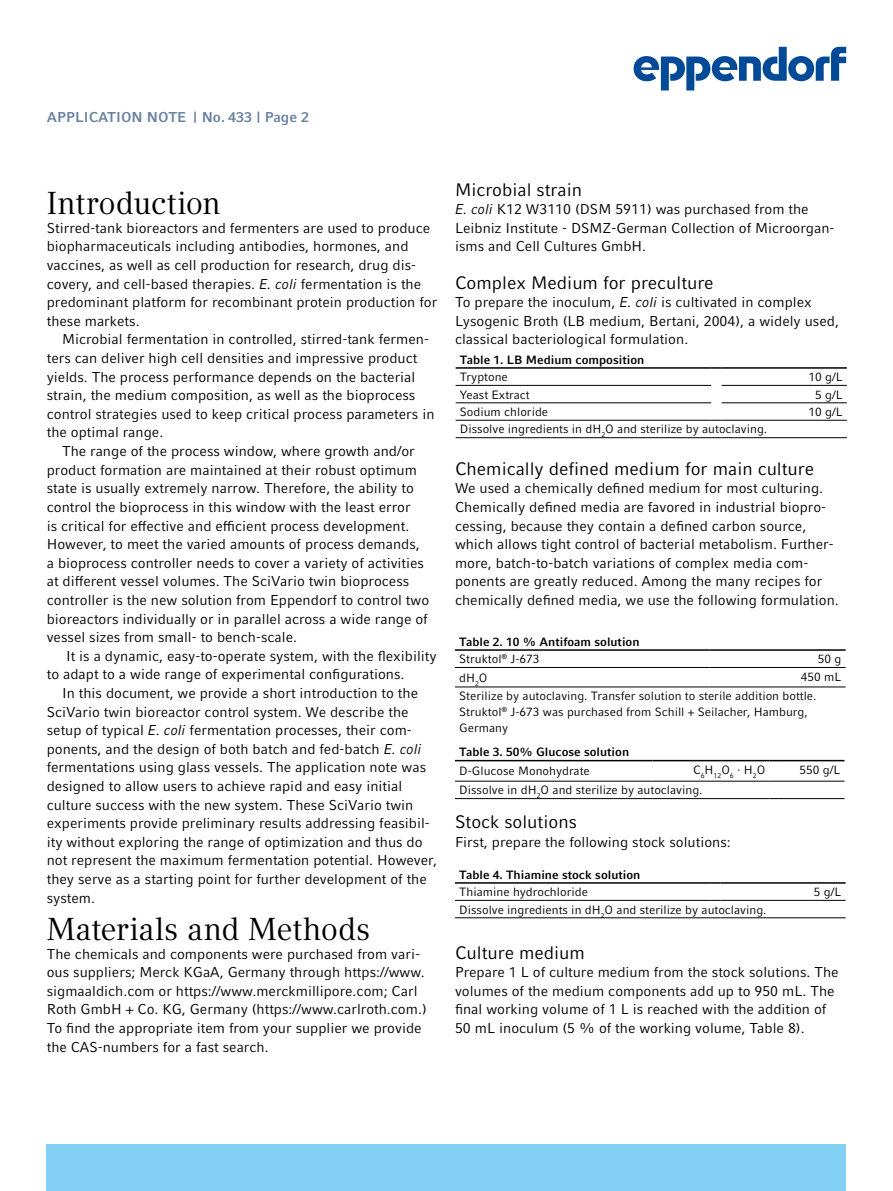
<style>
.page{position:relative;width:893px;height:1191px;background:#fff}
.page>*{position:absolute;margin:0;border:0;box-sizing:border-box;transform-origin:0 0}
.t1{font:31.5px "Compatil Textfor Eppendorf";letter-spacing:-.005em;color:#000}
.t2{font:18px "Compatil Factfor Eppendorf";color:#000}
.t3{font:14.25px/18.6px "Compatil Factfor Eppendorf";color:#000}
.t4{font:700 14.25px "Compatil Factfor Eppendorf";color:#6881a2}
.t5{font:12px/19.5px "Compatil Factfor Eppendorf";color:#000}
.t6{font:700 12px/17.4px "Compatil Factfor Eppendorf";color:#000}
.s1{font-style:italic}
.s2{font-weight:400}
</style>
<div class="page">
<hr style="left:456px;top:385px;width:255px;height:1px;background:#000">
<hr style="left:722px;top:385px;width:125px;height:1px;background:#000">
<hr style="left:456px;top:402px;width:255px;height:1px;background:#000">
<hr style="left:722px;top:402px;width:125px;height:1px;background:#000">
<hr style="left:456px;top:420px;width:255px;height:1px;background:#000">
<hr style="left:722px;top:420px;width:125px;height:1px;background:#000">
<hr style="left:456px;top:437px;width:255px;height:1px;background:#000">
<hr style="left:722px;top:437px;width:125px;height:1px;background:#000">
<hr style="left:456px;top:367px;width:255px;height:2px;background:#000">
<svg style="left:711px;top:367px;width:11px;height:2px"></svg>
<hr style="left:722px;top:367px;width:125px;height:2px;background:#000">
<hr style="left:455px;top:667px;width:254px;height:1px;background:#000">
<hr style="left:720px;top:667px;width:126px;height:1px;background:#000">
<hr style="left:455px;top:686px;width:254px;height:1px;background:#000">
<hr style="left:720px;top:686px;width:126px;height:1px;background:#000">
<hr style="left:455px;top:649px;width:254px;height:2px;background:#000">
<svg style="left:709px;top:649px;width:11px;height:2px"></svg>
<hr style="left:720px;top:649px;width:126px;height:2px;background:#000">
<hr style="left:455px;top:780px;width:187px;height:1px;background:#000">
<hr style="left:653px;top:780px;width:116px;height:1px;background:#000">
<hr style="left:778px;top:780px;width:66px;height:1px;background:#000">
<hr style="left:455px;top:798px;width:187px;height:1px;background:#000">
<hr style="left:653px;top:798px;width:116px;height:1px;background:#000">
<hr style="left:778px;top:798px;width:66px;height:1px;background:#000">
<hr style="left:455px;top:760px;width:187px;height:1px;background:#000">
<hr style="left:653px;top:760px;width:116px;height:1px;background:#000">
<hr style="left:778px;top:760px;width:66px;height:1px;background:#000">
<hr style="left:455px;top:900px;width:255px;height:1px;background:#000">
<hr style="left:721px;top:900px;width:125px;height:1px;background:#000">
<hr style="left:455px;top:917px;width:255px;height:1px;background:#000">
<hr style="left:721px;top:917px;width:125px;height:1px;background:#000">
<hr style="left:455px;top:882px;width:255px;height:1px;background:#000">
<hr style="left:721px;top:882px;width:125px;height:1px;background:#000">
<div style="left:47px;top:1144px;width:799px;height:47px;background:#83d0f5"></div>
<svg style="left:634px;top:47px;width:212px;height:43px"></svg>
<p class="t4" style="left:47px;top:108px;width:264px">APPLICATION NOTE | No. 433 | Page 2</p>
<h1 class="t1" style="left:47px;top:185px;width:175px">Introduction</h1>
<p class="t3" style="left:47px;top:219px;width:392px">Stirred-tank bioreactors and fermenters are used to produce biopharmaceuticals including antibodies, hormones, and vaccines, as well as cell production for research, drug dis&shy;covery, and cell-based therapies. <span class="s1">E. coli</span> fermentation is the predominant platform for recombinant protein production for these markets.</p>
<p class="t3" style="left:47px;top:330px;width:389px;text-indent:15px">Microbial fermentation in controlled, stirred-tank fermen&shy;ters can deliver high cell densities and impressive product yields. The process performance depends on the bacterial strain, the medium composition, as well as the bioprocess control strategies used to keep critical process parameters in the optimal range.</p>
<p class="t3" style="left:47px;top:442px;width:384px;text-indent:15px">The range of the process window, where growth and/or product formation are maintained at their robust optimum state is usually extremely narrow. Therefore, the ability to control the bioprocess in this window with the least error<br>is critical for effective and efficient process development.<br>However, to meet the varied amounts of process demands, a bioprocess controller needs to cover a variety of activities at different vessel volumes. The SciVario twin bioprocess controller is the new solution from Eppendorf to control two bioreactors individually or in parallel across a wide range of vessel sizes from small- to bench-scale.</p>
<p class="t3" style="left:47px;top:646px;width:391px;text-indent:19px">It is a dynamic, easy-to-operate system, with the flexibility to adapt to a wide range of experimental configurations.</p>
<p class="t3" style="left:47px;top:683px;width:392px;text-indent:15px">In this document, we provide a short introduction to the SciVario twin bioreactor control system. We describe the setup of typical <span class="s1">E. coli</span> fermentation processes, their com&shy;ponents, and the design of both batch and fed-batch <span class="s1">E. coli </span>fermentations using glass vessels. The application note was designed to allow users to achieve rapid and easy initial culture success with the new system. These SciVario twin experiments provide preliminary results addressing feasibil&shy;ity without exploring the range of optimization and thus do not represent the maximum fermentation potential. However, they serve as a starting point for further development of the system.</p>
<h1 class="t1" style="left:47px;top:910px;width:325px">Materials and Methods</h1>
<p class="t3" style="left:47px;top:944px;width:381px">The chemicals and components were purchased from vari&shy;ous suppliers; Merck KGaA, Germany through https://www. sigmaaldich.com or https://www.merckmillipore.com; Carl Roth GmbH + Co. KG, Germany (https://www.carlroth.com.)<br>To find the appropriate item from your supplier we provide the CAS-numbers for a fast search.</p>
<p class="t2" style="left:455px;top:179px;width:129px">Microbial strain</p>
<p class="t3" style="left:455px;top:200px;width:381px"><span class="s1">E. coli</span> K12 W3110 (DSM 5911) was purchased from the<br>Leibniz Institute - DSMZ-German Collection of Microorgan&shy;isms and Cell Cultures GmbH.</p>
<p class="t2" style="left:455px;top:272px;width:260px">Complex Medium for preculture</p>
<p class="t3" style="left:455px;top:293px;width:385px">To prepare the inoculum, <span class="s1">E. coli</span> is cultivated in complex<br>Lysogenic Broth (LB medium, Bertani, 2004), a widely used, classical bacteriological formulation.</p>
<p class="t6" style="left:460px;top:351px;width:186px">Table 1. LB Medium composition</p>
<p class="t5" style="left:460px;top:367px;width:49px">Tryptone</p>
<p class="t5" style="left:808px;top:367px;width:36px">10 g/L</p>
<p class="t5" style="left:460px;top:385px;width:71px">Yeast Extract</p>
<p class="t5" style="left:815px;top:385px;width:29px">5 g/L</p>
<p class="t5" style="left:460px;top:402px;width:90px">Sodium chloride</p>
<p class="t5" style="left:808px;top:402px;width:36px">10 g/L</p>
<p class="t5" style="left:460px;top:419px;width:309px">Dissolve ingredients in dH<sub>2</sub>O and sterilize by autoclaving.</p>
<p class="t2" style="left:455px;top:458px;width:361px">Chemically defined medium for main culture</p>
<p class="t3" style="left:455px;top:479px;width:385px">We used a chemically defined medium for most culturing.<br>Chemically defined media are favored in industrial biopro&shy;cessing, because they contain a defined carbon source, which allows tight control of bacterial metabolism. Further&shy;more, batch-to-batch variations of complex media com&shy;ponents are greatly reduced. Among the many recipes for chemically defined media, we use the following formulation.</p>
<p class="t6" style="left:459px;top:633px;width:182px">Table 2. 10 % Antifoam solution<br><span class="s2">Struktol</span><sup>®</sup> <span class="s2">J-673</span></p>
<p class="t5" style="left:818px;top:649px;width:25px">50 g</p>
<p class="t5" style="left:459px;top:667px;width:384px;text-indent:342px">450 mL<br>Sterilize by autoclaving. Transfer solution to sterile addition bottle.</p>
<p class="t5" style="left:459px;top:704px;width:350px;line-height:16px">Struktol<sup>®</sup> J-673 was purchased from Schill + Seilacher, Hamburg,<br>Germany</p>
<p class="t6" style="left:459px;top:743px;width:171px">Table 3. 50% Glucose solution</p>
<p class="t5" style="left:459px;top:761px;width:132px">D-Glucose Monohydrate</p>
<p class="t5" style="left:693px;top:760px;width:74px">C<sub>6</sub>H<sub>12</sub>O<sub>6</sub> · H<sub>2</sub>O</p>
<p class="t5" style="left:799px;top:760px;width:42px">550 g/L</p>
<p class="t5" style="left:459px;top:780px;width:245px">Dissolve in dH<sub>2</sub>O and sterilize by autoclaving.</p>
<p class="t5" style="left:459px;top:668px;width:30px">dH<sub>2</sub>O</p>
<p class="t2" style="left:455px;top:811px;width:123px">Stock solutions</p>
<p class="t3" style="left:455px;top:832px;width:277px">First, prepare the following stock solutions:</p>
<p class="t6" style="left:459px;top:866px;width:183px">Table 4. Thiamine stock solution</p>
<p class="t5" style="left:459px;top:882px;width:130px">Thiamine hydrochloride</p>
<p class="t5" style="left:814px;top:882px;width:29px">5 g/L</p>
<p class="t5" style="left:459px;top:899px;width:309px">Dissolve ingredients in dH<sub>2</sub>O and sterilize by autoclaving.</p>
<p class="t2" style="left:455px;top:941px;width:131px">Culture medium</p>
<p class="t3" style="left:455px;top:963px;width:385px">Prepare 1 L of culture medium from the stock solutions. The volumes of the medium components add up to 950 mL. The final working volume of 1 L is reached with the addition of 50 mL inoculum (5 % of the working volume, Table 8).</p>
</div>
